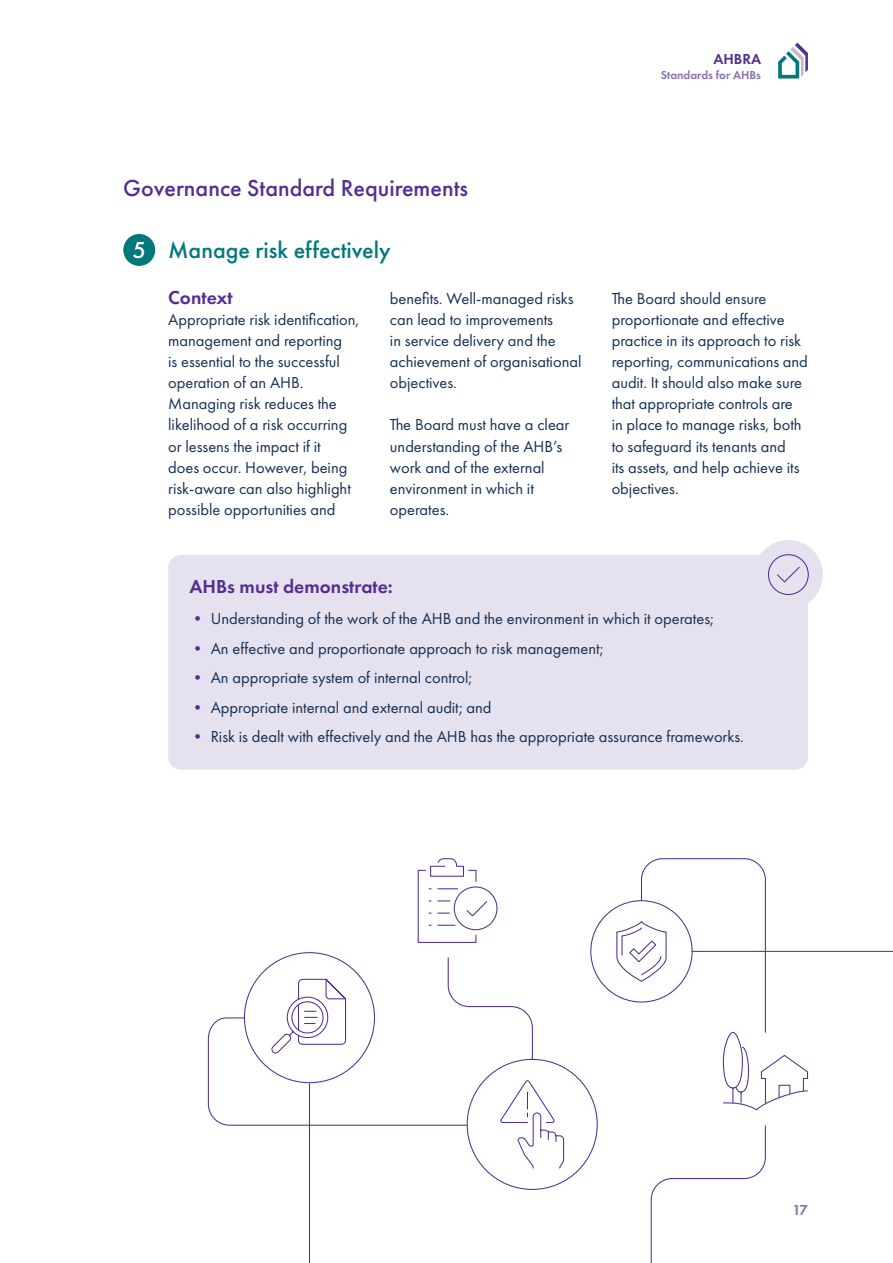
<style>
.page{position:relative;width:893px;height:1263px;background:#fff}
.page>*{position:absolute;margin:0;border:0;box-sizing:border-box;transform-origin:0 0}
.t1{font:500 24px "Futura PT";color:#542e91}
.t2{font:500 24px "Futura PT";color:#00787c}
.t3{font:600 19.5px "Futura PT";color:#542e91}
.t4{font:16.5px/21px "Futura PT";color:#153054}
.t5{font:600 15px "Futura PT";color:#542e91}
.t6{font:600 15px "Futura PT";color:#8a72b3}
.t7{font:600 12px "Futura PT";color:#8a72b3}
.s1{color:#fff}
.s2{color:#542e91}
</style>
<div class="page">
<svg style="left:778px;top:43px;width:30px;height:36px"></svg>
<div style="left:123px;top:234px;width:32px;height:32px;background:#00787c;border-radius:50%"></div>
<div style="left:168px;top:555px;width:640px;height:215px;background:#e5e1ef;border-radius:13px"></div>
<div style="left:754px;top:540px;width:69px;height:69px;background:#e5e1ef;border-radius:50%"></div>
<div style="left:768px;top:554px;width:41px;height:41px;border:1px solid #542e91;border-radius:50%"></div>
<svg style="left:777px;top:566px;width:23px;height:17px"></svg>
<svg style="left:417px;top:858px;width:81px;height:85px"></svg>
<svg style="left:616px;top:858px;width:193px;height:253px"></svg>
<svg style="left:650px;top:1125px;width:116px;height:138px"></svg>
<hr style="left:692px;top:951px;width:201px;height:1px;background:#542e91">
<hr style="left:309px;top:1084px;width:1px;height:179px;background:#542e91">
<svg style="left:207px;top:957px;width:358px;height:212px"></svg>
<p class="t5" style="left:713px;top:49px;width:49px">AHBRA</p>
<p class="t7" style="left:661px;top:67px;width:102px">Standards for AHBs</p>
<h1 class="t1" style="left:123px;top:174px;width:346px">Governance Standard Requirements</h1>
<h1 class="t2" style="left:132px;top:235px;width:260px"><span class="s1">5</span> Manage risk effectively</h1>
<p class="t3" style="left:168px;top:286px;width:66px">Context</p>
<p class="t4" style="left:168px;top:309px;width:193px">Appropriate risk identification, management and reporting<br>is essential to the successful operation of an AHB.<br>Managing risk reduces the likelihood of a risk occurring or lessens the impact if it<br>does occur. However, being risk-aware can also highlight possible opportunities and</p>
<p class="t4" style="left:390px;top:288px;width:193px">benefits. Well-managed risks can lead to improvements<br>in service delivery and the achievement of organisational objectives.</p>
<p class="t4" style="left:390px;top:414px;width:181px">The Board must have a clear understanding of the AHB’s work and of the external environment in which it operates.</p>
<p class="t4" style="left:612px;top:288px;width:198px">The Board should ensure proportionate and effective practice in its approach to risk reporting, communications and audit. It should also make sure that appropriate controls are in place to manage risks, both to safeguard its tenants and<br>its assets, and help achieve its objectives.</p>
<p class="t3" style="left:189px;top:574px;width:205px">AHBs must demonstrate:</p>
<p class="t4" style="left:189px;top:608px;width:526px"><span class="s2">•</span> Understanding of the work of the AHB and the environment in which it operates;</p>
<p class="t4" style="left:189px;top:638px;width:416px"><span class="s2">•</span> An effective and proportionate approach to risk management;</p>
<p class="t4" style="left:189px;top:667px;width:284px"><span class="s2">•</span> An appropriate system of internal control;</p>
<p class="t4" style="left:189px;top:697px;width:304px"><span class="s2">•</span> Appropriate internal and external audit; and</p>
<p class="t4" style="left:189px;top:726px;width:556px"><span class="s2">•</span> Risk is dealt with effectively and the AHB has the appropriate assurance frameworks.</p>
<p class="t6" style="left:793px;top:1200px;width:17px">17</p>
</div>
